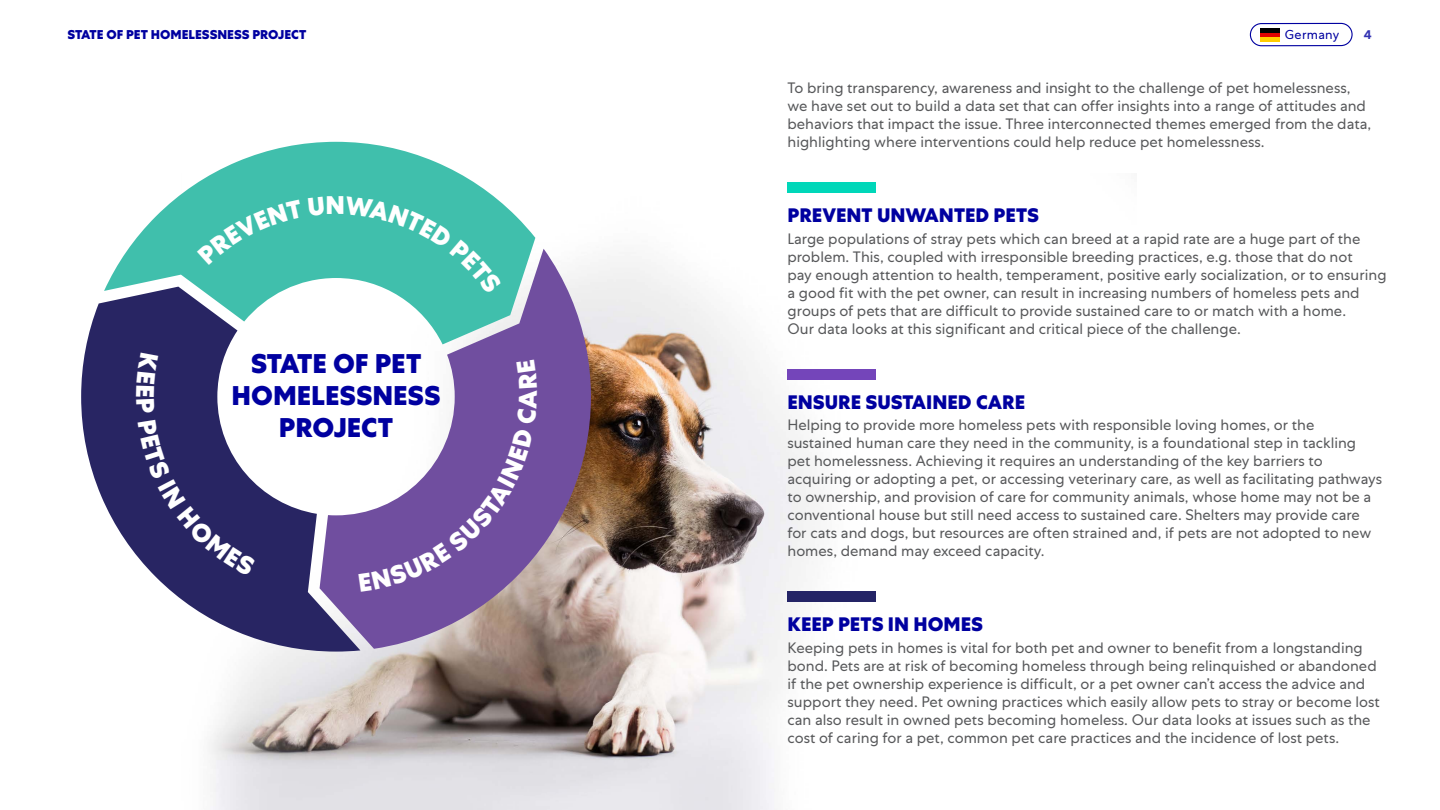
<style>
.page{position:relative;width:1440px;height:810px;background:#fff}
.page>*{position:absolute;margin:0;border:0;box-sizing:border-box;transform-origin:0 0}
.t1{font:800 27px/32.4px "Mars Centra";color:#0000a0;text-align:center}
.t2{font:800 25.42px "Mars Centra";color:#fff}
.medium_heading{font:800 19.5px "Mars Centra";color:#0000a0}
.body_1{font:15px/18px "Mars Centra";color:#57585a}
.t3{font:800 12.75px "Mars Centra";color:#0000a0}
.t4{font:12.75px "Mars Centra";letter-spacing:.025em;color:#0000a0}
.t5{font:700 12.75px "Mars Centra";color:#3333b3}
</style>
<div class="page">
<img style="left:209px;top:182px;width:667px;height:628px">
<svg style="left:81px;top:302px;width:279px;height:350px"></svg>
<svg style="left:320px;top:249px;width:271px;height:400px"></svg>
<svg style="left:104px;top:142px;width:431px;height:202px"></svg>
<div style="left:788px;top:592px;width:88px;height:10px;background:#242466"></div>
<div style="left:788px;top:183px;width:88px;height:10px;background:#00d7b9"></div>
<div style="left:788px;top:369px;width:88px;height:11px;background:#7445ba"></div>
<hr style="left:1261px;top:33px;width:19px;height:4px;background:#de0000">
<div style="left:1261px;top:28px;width:19px;height:5px;background:#000"></div>
<hr style="left:1261px;top:37px;width:19px;height:4px;background:#fc0">
<div style="left:1250px;top:23px;width:103px;height:23px;border:1px solid #0000a0;border-radius:11px"></div>
<div style="left:197px;top:197px;width:127px;height:68px;background:#40bfac"></div>
<div style="left:345px;top:196px;width:157px;height:98px;background:#40bfac"></div>
<svg style="left:136px;top:353px;width:22px;height:60px"></svg>
<svg style="left:138px;top:419px;width:118px;height:157px;background:#3a3870"></svg>
<svg style="left:358px;top:359px;width:179px;height:233px"></svg>
<p class="t3" style="left:68px;top:27px;width:240px">STATE OF PET HOMELESSNESS PROJECT</p>
<p class="t4" style="left:1285px;top:27px;width:56px">Germany</p>
<p class="t5" style="left:1364px;top:27px;width:9px">4</p>
<p class="t2" style="left:325px;top:190px;width:21px">N</p>
<p class="t1" style="left:232px;top:348px;width:210px">STATE OF PET<br>HOMELESSNESS<br>PROJECT</p>
<p class="body_1" style="left:788px;top:79px;width:585px">To bring transparency, awareness and insight to the challenge of pet homelessness, we have set out to build a data set that can offer insights into a range of attitudes and behaviors that impact the issue. Three interconnected themes emerged from the data, highlighting where interventions could help reduce pet homelessness.</p>
<p class="medium_heading" style="left:788px;top:203px;width:253px">PREVENT UNWANTED PETS</p>
<p class="body_1" style="left:788px;top:230px;width:601px">Large populations of stray pets which can breed at a rapid rate are a huge part of the problem. This, coupled with irresponsible breeding practices, e.g. those that do not<br>pay enough attention to health, temperament, positive early socialization, or to ensuring a good fit with the pet owner, can result in increasing numbers of homeless pets and groups of pets that are difficult to provide sustained care to or match with a home.<br>Our data looks at this significant and critical piece of the challenge.</p>
<p class="medium_heading" style="left:788px;top:390px;width:239px">ENSURE SUSTAINED CARE</p>
<p class="body_1" style="left:788px;top:416px;width:596px">Helping to provide more homeless pets with responsible loving homes, or the sustained human care they need in the community, is a foundational step in tackling pet homelessness. Achieving it requires an understanding of the key barriers to acquiring or adopting a pet, or accessing veterinary care, as well as facilitating pathways to ownership, and provision of care for community animals, whose home may not be a conventional house but still need access to sustained care. Shelters may provide care for cats and dogs, but resources are often strained and, if pets are not adopted to new homes, demand may exceed capacity.</p>
<p class="medium_heading" style="left:788px;top:613px;width:197px">KEEP PETS IN HOMES</p>
<p class="body_1" style="left:788px;top:639px;width:594px">Keeping pets in homes is vital for both pet and owner to benefit from a longstanding bond. Pets are at risk of becoming homeless through being relinquished or abandoned if the pet ownership experience is difficult, or a pet owner can’t access the advice and support they need. Pet owning practices which easily allow pets to stray or become lost can also result in owned pets becoming homeless. Our data looks at issues such as the cost of caring for a pet, common pet care practices and the incidence of lost pets.</p>
</div>
